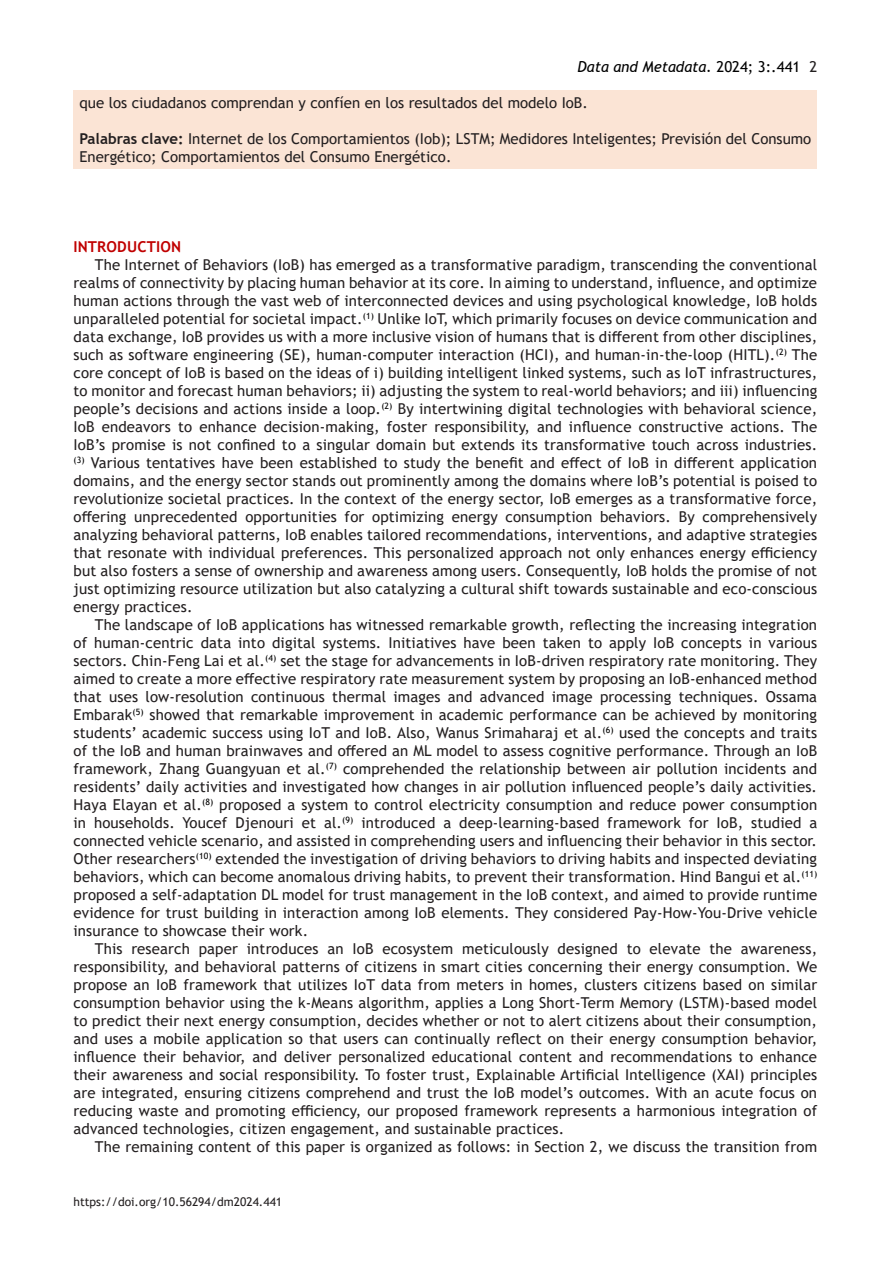
<style>
.page{position:relative;width:893px;height:1263px;background:#fff}
.page>*{position:absolute;margin:0;border:0;box-sizing:border-box;transform-origin:0 0}
.t1{font:15px/18px "Trebuchet MS";letter-spacing:.01em;color:#231f20;text-align:justify}
.t2{font:italic 15px "Trebuchet MS";color:#000}
.t3{font:700 15px "Trebuchet MS";letter-spacing:.01em;color:#c00000}
.t4{font:12px "Trebuchet MS";color:#231f20}
.s1{font-style:normal}
.s2{font-style:normal;color:#231f20}
.s3{font-weight:700}
</style>
<div class="page">
<div style="left:74px;top:90px;width:743px;height:78px;background:#fbe4d5"></div>
<p class="t2" style="left:578px;top:58px;width:241px">Data and Metadata. <span class="s1">2024; 3:.441</span> <span class="s2">2</span></p>
<p class="t1" style="left:80px;top:94px;width:510px">que los ciudadanos comprendan y confíen en los resultados del modelo IoB.</p>
<p class="t1" style="left:80px;top:130px;width:733px"><span class="s3">Palabras clave:</span> Internet de los Comportamientos (Iob); LSTM; Medidores Inteligentes; Previsión del Consumo<br>Energético; Comportamientos del Consumo Energético.</p>
<p class="t3" style="left:74px;top:237px;width:109px">INTRODUCTION</p>
<p class="t1" style="left:74px;top:256px;width:745px;text-indent:21px">The Internet of Behaviors (IoB) has emerged as a transformative paradigm, transcending the conventional realms of connectivity by placing human behavior at its core. In aiming to understand, influence, and optimize human actions through the vast web of interconnected devices and using psychological knowledge, IoB holds unparalleled potential for societal impact.<sup>(1)</sup> Unlike IoT, which primarily focuses on device communication and data exchange, IoB provides us with a more inclusive vision of humans that is different from other disciplines, such as software engineering (SE), human-computer interaction (HCI), and human-in-the-loop (HITL).<sup>(2)</sup> The core concept of IoB is based on the ideas of i) building intelligent linked systems, such as IoT infrastructures, to monitor and forecast human behaviors; ii) adjusting the system to real-world behaviors; and iii) influencing people’s decisions and actions inside a loop.<sup>(2)</sup> By intertwining digital technologies with behavioral science, IoB endeavors to enhance decision-making, foster responsibility, and influence constructive actions. The IoB’s promise is not confined to a singular domain but extends its transformative touch across industries. <sup>(3)</sup> Various tentatives have been established to study the benefit and effect of IoB in different application domains, and the energy sector stands out prominently among the domains where IoB’s potential is poised to revolutionize societal practices. In the context of the energy sector, IoB emerges as a transformative force, offering unprecedented opportunities for optimizing energy consumption behaviors. By comprehensively analyzing behavioral patterns, IoB enables tailored recommendations, interventions, and adaptive strategies that resonate with individual preferences. This personalized approach not only enhances energy efficiency but also fosters a sense of ownership and awareness among users. Consequently, IoB holds the promise of not just optimizing resource utilization but also catalyzing a cultural shift towards sustainable and eco-conscious energy practices.</p>
<p class="t1" style="left:74px;top:616px;width:745px;text-indent:21px">The landscape of IoB applications has witnessed remarkable growth, reflecting the increasing integration of human-centric data into digital systems. Initiatives have been taken to apply IoB concepts in various sectors. Chin-Feng Lai et al.<sup>(4)</sup> set the stage for advancements in IoB-driven respiratory rate monitoring. They aimed to create a more effective respiratory rate measurement system by proposing an IoB-enhanced method that uses low-resolution continuous thermal images and advanced image processing techniques. Ossama Embarak<sup>(5)</sup> showed that remarkable improvement in academic performance can be achieved by monitoring students’ academic success using IoT and IoB. Also, Wanus Srimaharaj et al.<sup>(6)</sup> used the concepts and traits of the IoB and human brainwaves and offered an ML model to assess cognitive performance. Through an IoB framework, Zhang Guangyuan et al.<sup>(7)</sup> comprehended the relationship between air pollution incidents and residents’ daily activities and investigated how changes in air pollution influenced people’s daily activities.<br>Haya Elayan et al.<sup>(8)</sup> proposed a system to control electricity consumption and reduce power consumption in households. Youcef Djenouri et al.<sup>(9)</sup> introduced a deep-learning-based framework for IoB, studied a connected vehicle scenario, and assisted in comprehending users and influencing their behavior in this sector.<br>Other researchers<sup>(10)</sup> extended the investigation of driving behaviors to driving habits and inspected deviating behaviors, which can become anomalous driving habits, to prevent their transformation. Hind Bangui et al.<sup>(11) </sup>proposed a self-adaptation DL model for trust management in the IoB context, and aimed to provide runtime evidence for trust building in interaction among IoB elements. They considered Pay-How-You-Drive vehicle insurance to showcase their work.</p>
<p class="t1" style="left:74px;top:940px;width:745px;text-indent:21px">This research paper introduces an IoB ecosystem meticulously designed to elevate the awareness, responsibility, and behavioral patterns of citizens in smart cities concerning their energy consumption. We propose an IoB framework that utilizes IoT data from meters in homes, clusters citizens based on similar consumption behavior using the k-Means algorithm, applies a Long Short-Term Memory (LSTM)-based model to predict their next energy consumption, decides whether or not to alert citizens about their consumption, and uses a mobile application so that users can continually reflect on their energy consumption behavior, influence their behavior, and deliver personalized educational content and recommendations to enhance their awareness and social responsibility. To foster trust, Explainable Artificial Intelligence (XAI) principles are integrated, ensuring citizens comprehend and trust the IoB model’s outcomes. With an acute focus on reducing waste and promoting efficiency, our proposed framework represents a harmonious integration of advanced technologies, citizen engagement, and sustainable practices.</p>
<p class="t1" style="left:95px;top:1138px;width:724px">The remaining content of this paper is organized as follows: in Section 2, we discuss the transition from</p>
<p class="t4" style="left:74px;top:1194px;width:210px">https://doi.org/10.56294/dm2024.441</p>
</div>
